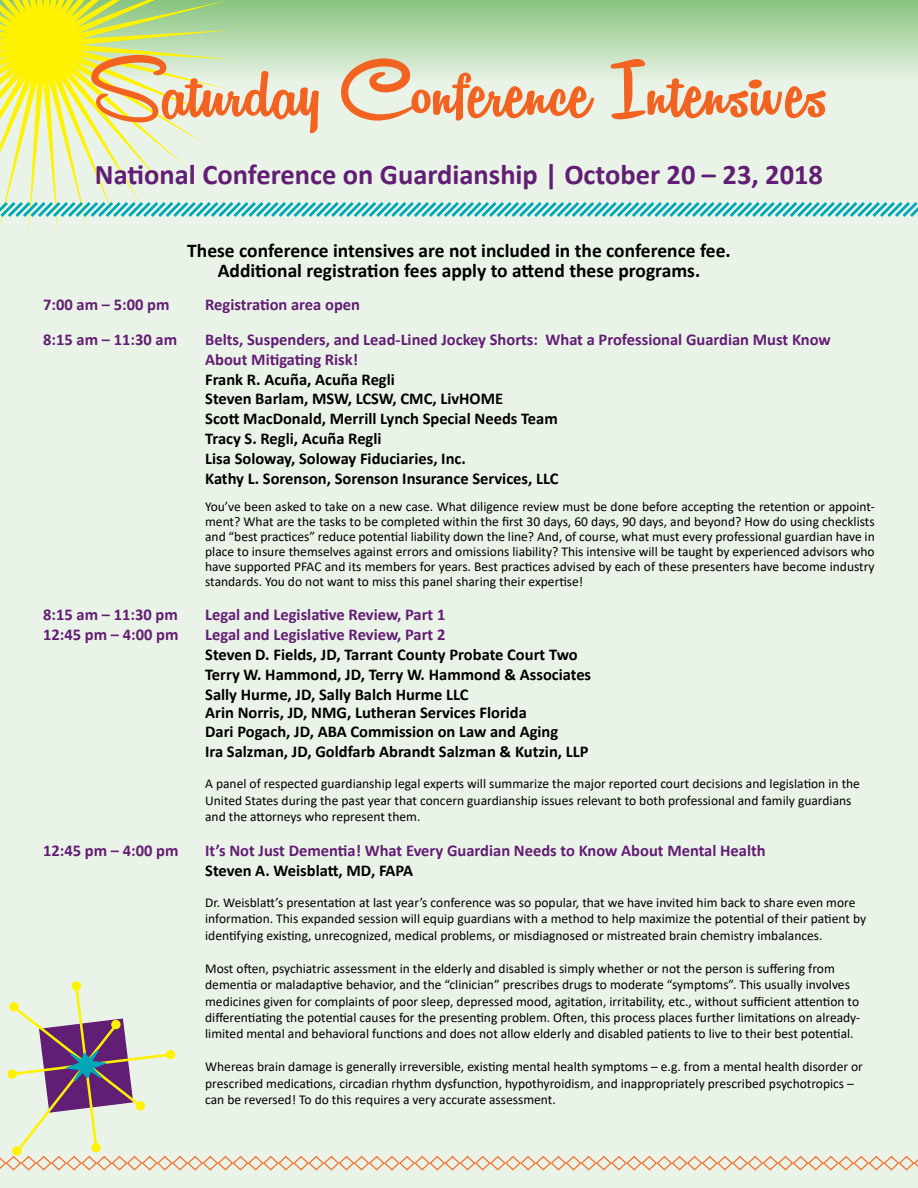
<style>
.page{position:relative;width:918px;height:1188px;background:#eaf3e7}
.page>*{position:absolute;margin:0;border:0;box-sizing:border-box;transform-origin:0 0}
.t1{font:94.5px "Remachine Script Personal Use";color:#f26322}
.t2{font:700 28.5px "Calibri";color:#621d74}
.t3{font:700 19.5px/19.5px "Calibri";color:#000;text-align:center}
.t4{font:700 16.5px/19.8px "Calibri";color:#000}
.t5{font:700 16.5px/19.8px "Calibri";color:#621d74}
.t6{font:13.5px/16.5px "Calibri";color:#000}
</style>
<div class="page">
<div style="left:0;top:0;width:918px;height:81px;background:linear-gradient(to bottom,#87c47e,#e7f1e4)"></div>
<svg style="left:0;top:0;width:232px;height:232px"></svg>
<svg style="left:0;top:199px;width:918px;height:21px"></svg>
<svg style="left:0;top:988px;width:918px;height:183px"></svg>
<div style="left:72px;top:982px;width:9px;height:8px;background:#fff200;border-radius:50%"></div>
<div style="left:71px;top:981px;width:10px;height:10px;border:1px solid #fff200;border-radius:50%"></div>
<div style="left:112px;top:1020px;width:8px;height:9px;background:#fff200;border-radius:50%"></div>
<div style="left:111px;top:1020px;width:10px;height:9px;border:1px solid #fff200;border-radius:50%"></div>
<div style="left:166px;top:1050px;width:9px;height:9px;background:#fff200;border-radius:50%"></div>
<div style="left:166px;top:1050px;width:9px;height:10px;border:1px solid #fff200;border-radius:50%"></div>
<div style="left:136px;top:1102px;width:9px;height:8px;background:#fff200;border-radius:50%"></div>
<div style="left:135px;top:1101px;width:10px;height:10px;border:1px solid #fff200;border-radius:50%"></div>
<div style="left:10px;top:1002px;width:8px;height:9px;background:#fff200;border-radius:50%"></div>
<div style="left:9px;top:1002px;width:10px;height:10px;border:1px solid #fff200;border-radius:50%"></div>
<div style="left:8px;top:1070px;width:9px;height:8px;background:#fff200;border-radius:50%"></div>
<div style="left:7px;top:1069px;width:10px;height:10px;border:1px solid #fff200;border-radius:50%"></div>
<div style="left:13px;top:1147px;width:8px;height:8px;background:#fff200;border-radius:50%"></div>
<div style="left:12px;top:1146px;width:10px;height:10px;border:1px solid #fff200;border-radius:50%"></div>
<div style="left:92px;top:1143px;width:8px;height:9px;background:#fff200;border-radius:50%"></div>
<div style="left:91px;top:1143px;width:10px;height:10px;border:1px solid #fff200;border-radius:50%"></div>
<h1 class="t1" style="left:90px;top:36px;width:740px">Saturday Conference Intensives</h1>
<h2 class="t2" style="left:95px;top:155px;width:730px">National Conference on Guardianship | October 20 – 23, 2018</h2>
<h3 class="t3" style="left:187px;top:241px;width:545px">These conference intensives are not included in the conference fee.<br>Additional registration fees apply to attend these programs.</h3>
<p class="t5" style="left:43px;top:295px;width:128px">7:00 am – 5:00 pm</p>
<p class="t5" style="left:205px;top:295px;width:156px">Registration area open</p>
<p class="t5" style="left:43px;top:329px;width:135px">8:15 am – 11:30 am</p>
<p class="t5" style="left:205px;top:329px;width:627px">Belts, Suspenders, and Lead-Lined Jockey Shorts: What a Professional Guardian Must Know<br>About Mitigating Risk!</p>
<p class="t4" style="left:205px;top:369px;width:355px">Frank R. Acuña, Acuña Regli<br>Steven Barlam, MSW, LCSW, CMC, LivHOME<br>Scott MacDonald, Merrill Lynch Special Needs Team Tracy S. Regli, Acuña Regli<br>Lisa Soloway, Soloway Fiduciaries, Inc.<br>Kathy L. Sorenson, Sorenson Insurance Services, LLC</p>
<p class="t6" style="left:205px;top:498px;width:671px;line-height:15px;text-align:justify">You’ve been asked to take on a new case. What diligence review must be done before accepting the retention or appoint&shy;ment? What are the tasks to be completed within the first 30 days, 60 days, 90 days, and beyond? How do using checklists and “best practices” reduce potential liability down the line? And, of course, what must every professional guardian have in place to insure themselves against errors and omissions liability? This intensive will be taught by experienced advisors who have supported PFAC and its members for years. Best practices advised by each of these presenters have become industry standards. You do not want to miss this panel sharing their expertise!</p>
<p class="t5" style="left:43px;top:605px;width:136px">8:15 am – 11:30 pm</p>
<p class="t5" style="left:205px;top:605px;width:242px">Legal and Legislative Review, Part 1</p>
<p class="t5" style="left:43px;top:625px;width:137px">12:45 pm – 4:00 pm</p>
<p class="t5" style="left:205px;top:625px;width:242px">Legal and Legislative Review, Part 2</p>
<p class="t4" style="left:205px;top:644px;width:388px">Steven D. Fields, JD, Tarrant County Probate Court Two<br>Terry W. Hammond, JD, Terry W. Hammond &amp; Associates<br>Sally Hurme, JD, Sally Balch Hurme LLC</p>
<p class="t4" style="left:205px;top:702px;width:385px">Arin Norris, JD, NMG, Lutheran Services Florida<br>Dari Pogach, JD, ABA Commission on Law and Aging<br>Ira Salzman, JD, Goldfarb Abrandt Salzman &amp; Kutzin, LLP</p>
<p class="t6" style="left:205px;top:775px;width:656px">A panel of respected guardianship legal experts will summarize the major reported court decisions and legislation in the<br>United States during the past year that concern guardianship issues relevant to both professional and family guardians and the attorneys who represent them.</p>
<p class="t5" style="left:43px;top:840px;width:137px">12:45 pm – 4:00 pm</p>
<p class="t5" style="left:205px;top:840px;width:562px">It’s Not Just Dementia! What Every Guardian Needs to Know About Mental Health</p>
<p class="t4" style="left:205px;top:860px;width:210px">Steven A. Weisblatt, MD, FAPA</p>
<p class="t6" style="left:205px;top:893px;width:662px">Dr. Weisblatt’s presentation at last year’s conference was so popular, that we have invited him back to share even more information. This expanded session will equip guardians with a method to help maximize the potential of their patient by identifying existing, unrecognized, medical problems, or misdiagnosed or mistreated brain chemistry imbalances.</p>
<p class="t6" style="left:205px;top:959px;width:657px">Most often, psychiatric assessment in the elderly and disabled is simply whether or not the person is suffering from dementia or maladaptive behavior, and the “clinician” prescribes drugs to moderate “symptoms”. This usually involves medicines given for complaints of poor sleep, depressed mood, agitation, irritability, etc., without sufficient attention to differentiating the potential causes for the presenting problem. Often, this process places further limitations on already&shy;limited mental and behavioral functions and does not allow elderly and disabled patients to live to their best potential.</p>
<p class="t6" style="left:205px;top:1058px;width:659px">Whereas brain damage is generally irreversible, existing mental health symptoms – e.g. from a mental health disorder or prescribed medications, circadian rhythm dysfunction, hypothyroidism, and inappropriately prescribed psychotropics – can be reversed! To do this requires a very accurate assessment.</p>
</div>
